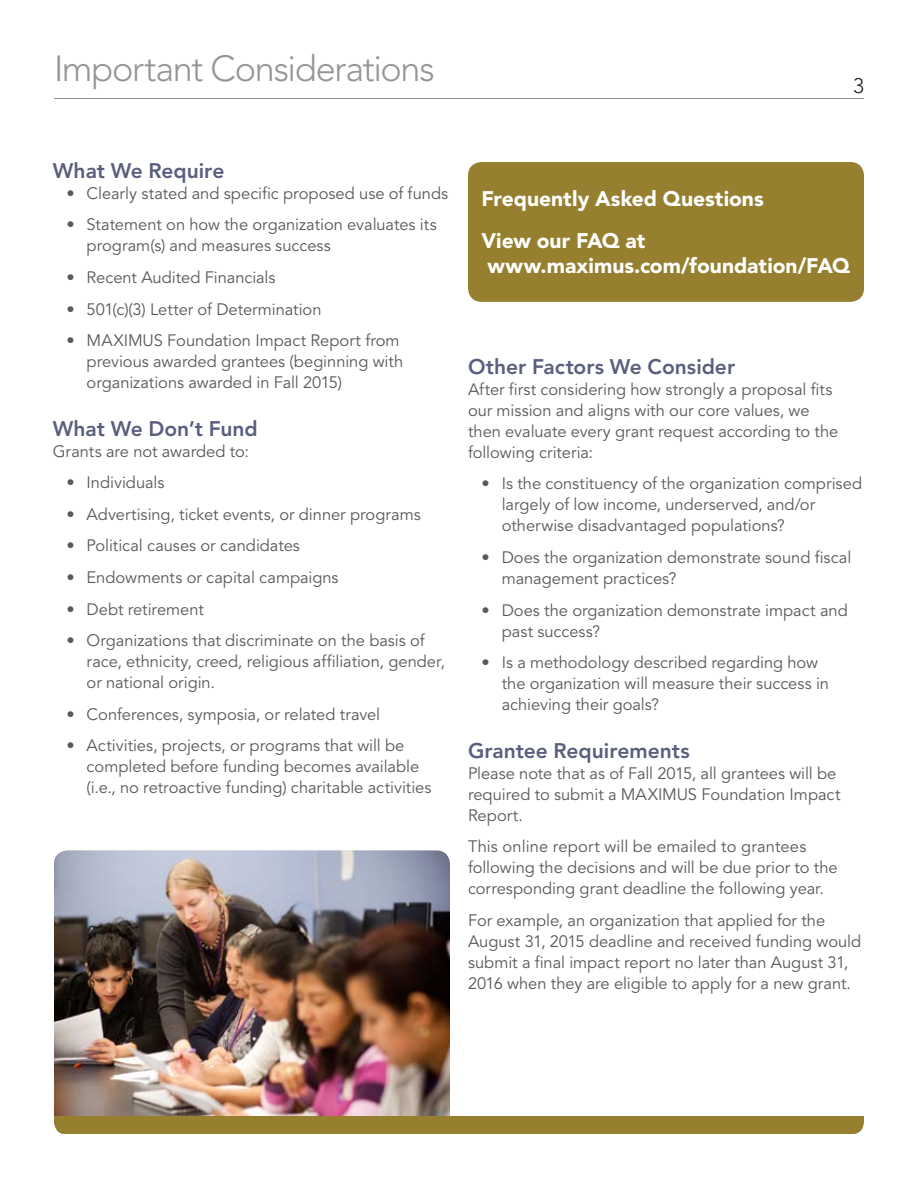
<style>
.page{position:relative;width:918px;height:1188px;background:#fff}
.page>*{position:absolute;margin:0;border:0;box-sizing:border-box;transform-origin:0 0}
.t1{font:300 36px "Avenir LT Pro";letter-spacing:-.035em;color:#939598}
.t2{font:800 21px "Avenir LT Pro";color:#5a5e7e}
.t3{font:900 21px/41.2px "Avenir LT Pro";color:#fff}
.t4{font:300 21px "Avenir LT Pro";color:#231f20}
.t5{font:16.5px/21px "Avenir LT Pro";color:#58595b}
</style>
<div class="page">
<div style="left:468px;top:162px;width:396px;height:140px;background:#96802f;border-radius:14px"></div>
<hr style="left:54px;top:98px;width:810px;height:1px;background:#939598">
<img style="left:54px;top:850px;width:396px;height:266px">
<div style="left:54px;top:1116px;width:810px;height:18px;background:#96802f"></div>
<h1 class="t1" style="left:54px;top:48px;width:382px">Important Considerations</h1>
<p class="t4" style="left:853px;top:73px;width:12px">3</p>
<p class="t2" style="left:53px;top:158px;width:173px">What We Require</p>
<p class="t5" style="left:66px;top:183px;width:383px">• Clearly stated and specific proposed use of funds</p>
<p class="t5" style="left:87px;top:215px;width:352px;text-indent:-20px">• Statement on how the organization evaluates its program(s) and measures success</p>
<p class="t5" style="left:66px;top:267px;width:211px">• Recent Audited Financials</p>
<p class="t5" style="left:66px;top:299px;width:257px">• 501(c)(3) Letter of Determination</p>
<p class="t5" style="left:87px;top:330px;width:318px;text-indent:-20px">• MAXIMUS Foundation Impact Report from previous awarded grantees (beginning with organizations awarded in Fall 2015)</p>
<p class="t2" style="left:53px;top:416px;width:206px">What We Don’t Fund</p>
<p class="t5" style="left:53px;top:441px;width:198px">Grants are not awarded to:</p>
<p class="t5" style="left:66px;top:472px;width:100px">• Individuals</p>
<p class="t5" style="left:66px;top:504px;width:356px">• Advertising, ticket events, or dinner programs</p>
<p class="t5" style="left:66px;top:535px;width:235px">• Political causes or candidates</p>
<p class="t5" style="left:66px;top:567px;width:274px">• Endowments or capital campaigns</p>
<p class="t5" style="left:66px;top:599px;width:139px">• Debt retirement</p>
<p class="t5" style="left:87px;top:630px;width:360px;text-indent:-20px">• Organizations that discriminate on the basis of race, ethnicity, creed, religious affiliation, gender, or national origin.</p>
<p class="t5" style="left:66px;top:704px;width:315px">• Conferences, symposia, or related travel</p>
<p class="t5" style="left:87px;top:735px;width:346px;text-indent:-20px">• Activities, projects, or programs that will be completed before funding becomes available (i.e., no retroactive funding) charitable activities</p>
<p class="t3" style="left:482px;top:179px;width:284px">Frequently Asked Questions<br>View our FAQ at</p>
<p class="t3" style="left:487px;top:245px;width:364px">www.maximus.com/foundation/FAQ</p>
<p class="t2" style="left:468px;top:354px;width:269px">Other Factors We Consider</p>
<p class="t5" style="left:468px;top:379px;width:372px">After first considering how strongly a proposal fits our mission and aligns with our core values, we then evaluate every grant request according to the following criteria:</p>
<p class="t5" style="left:502px;top:474px;width:362px;text-indent:-20px">• Is the constituency of the organization comprised largely of low income, underserved, and/or otherwise disadvantaged populations?</p>
<p class="t5" style="left:502px;top:547px;width:351px;text-indent:-20px">• Does the organization demonstrate sound fiscal management practices?</p>
<p class="t5" style="left:502px;top:600px;width:348px;text-indent:-20px">• Does the organization demonstrate impact and past success?</p>
<p class="t5" style="left:502px;top:652px;width:329px;text-indent:-20px">• Is a methodology described regarding how the organization will measure their success in achieving their goals?</p>
<p class="t2" style="left:468px;top:738px;width:223px">Grantee Requirements</p>
<p class="t5" style="left:468px;top:763px;width:374px">Please note that as of Fall 2015, all grantees will be required to submit a MAXIMUS Foundation Impact<br>Report.</p>
<p class="t5" style="left:468px;top:836px;width:371px">This online report will be emailed to grantees following the decisions and will be due prior to the corresponding grant deadline the following year.</p>
<p class="t5" style="left:468px;top:910px;width:395px">For example, an organization that applied for the August 31, 2015 deadline and received funding would submit a final impact report no later than August 31, 2016 when they are eligible to apply for a new grant.</p>
</div>
